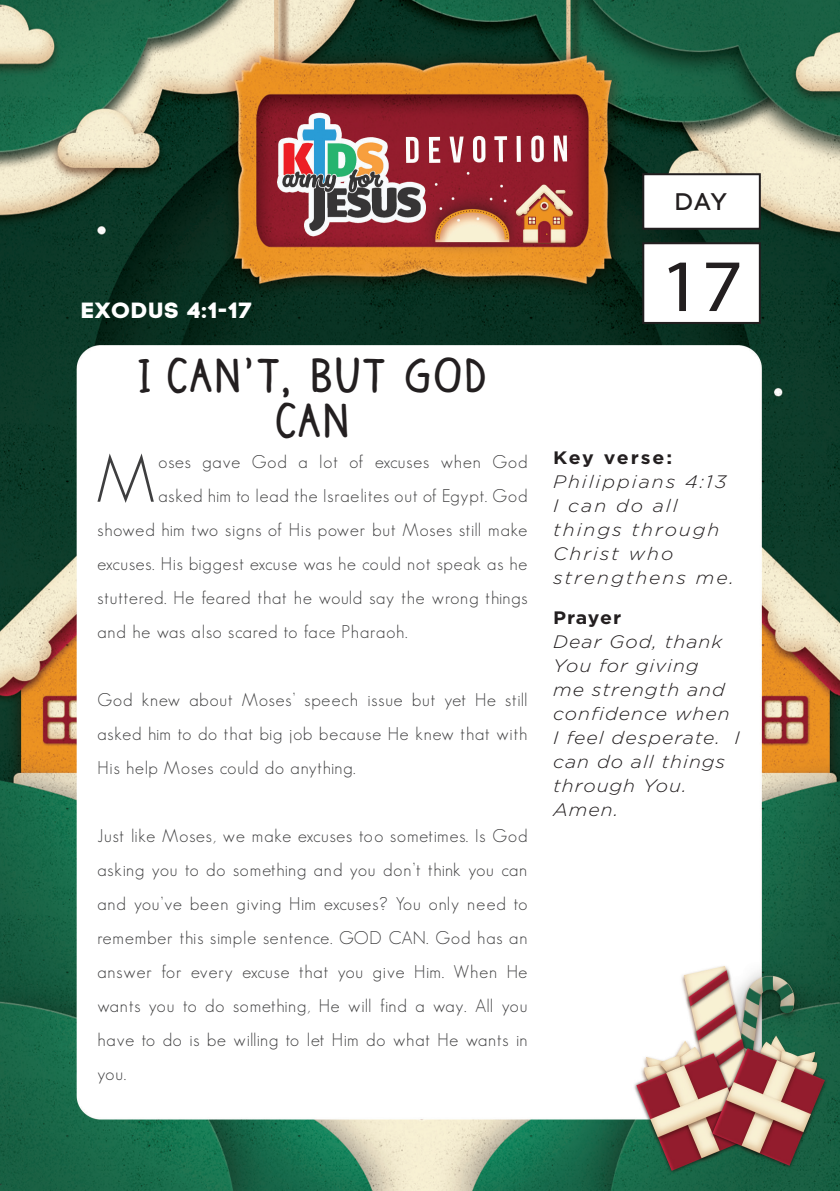
<style>
.page{position:relative;width:840px;height:1191px;background:#fff}
.page>*{position:absolute;margin:0;border:0;box-sizing:border-box;transform-origin:0 0}
.t1{font:74.4px "Myriad Hebrew";color:#231f20;scale:1.08 1}
.t2{font:300 65.6px "Geosans";color:#3e3e3f}
.t3{font:700 44px/45.2px "Claire Hand";letter-spacing:.05em;color:#231f20;text-align:center}
.t4{font:24px "Code Pro";color:#231f20;scale:1.08 1}
.t5{font:22px "Code Pro Bold";letter-spacing:.055em;color:#fff;scale:1.08 1}
.t6{font:300 18px/34px "Geosans";letter-spacing:.05em;color:#3e3e3f;text-align:justify}
.t7{font:italic 300 18px/24px "Gotham";letter-spacing:.05em;color:#231f20;scale:1.08 1}
.t8{font:italic 300 18px/24px "Gotham";letter-spacing:.1em;color:#231f20;scale:1.08 1}
.t9{font:700 18px "Gotham";letter-spacing:.07em;color:#231f20;scale:1.08 1}
</style>
<div class="page">
<img style="left:0;top:0;width:839px;height:1191px">
<div style="left:643px;top:174px;width:116px;height:55px;background:#fff"></div>
<div style="left:642px;top:173px;width:118px;height:57px;border:2px solid #231f20"></div>
<div style="left:643px;top:243px;width:116px;height:80px;background:#fff"></div>
<div style="left:642px;top:242px;width:118px;height:82px;border:2px solid #231f20"></div>
<p class="t5" style="left:82px;top:297px;width:159px">EXODUS 4:1-17</p>
<p class="t3" style="left:139px;top:352px;width:348px">I CAN’T, BUT GOD<br>CAN</p>
<h2 class="t2" style="left:96px;top:442px;width:61px">M</h2>
<p class="t6" style="left:158px;top:444px;width:370px">oses gave God a lot of excuses when God</p>
<p class="t6" style="left:158px;top:478px;width:370px">asked him to lead the Israelites out of Egypt. God</p>
<p class="t6" style="left:97px;top:512px;width:431px">showed him two signs of His power but Moses still make</p>
<p class="t6" style="left:97px;top:546px;width:431px">excuses. His biggest excuse was he could not speak as he</p>
<p class="t6" style="left:97px;top:580px;width:431px">stuttered. He feared that he would say the wrong things</p>
<p class="t6" style="left:97px;top:614px;width:311px">and he was also scared to face Pharaoh.</p>
<p class="t6" style="left:97px;top:682px;width:431px">God knew about Moses’ speech issue but yet He still asked him to do that big job because He knew that with His help Moses could do anything.</p>
<p class="t6" style="left:97px;top:818px;width:431px">Just like Moses, we make excuses too sometimes. Is God asking you to do something and you don’t think you can and you’ve been giving Him excuses? You only need to remember this simple sentence. GOD CAN. God has an answer for every excuse that you give Him. When He wants you to do something, He will find a way. All you have to do is be willing to let Him do what He wants in you.</p>
<p class="t4" style="left:675px;top:189px;width:50px">day</p>
<p class="t1" style="left:659px;top:245px;width:78px">17</p>
<p class="t9" style="left:553px;top:445px;width:112px">Key verse:</p>
<p class="t8" style="left:553px;top:469px;width:162px">Philippians 4:13</p>
<p class="t8" style="left:553px;top:493px;width:169px">I can do all things through<br>Christ who strengthens me.</p>
<p class="t9" style="left:553px;top:606px;width:64px">Prayer</p>
<p class="t7" style="left:553px;top:629px;width:174px">Dear God, thank<br>You for giving<br>me strength and confidence when<br>I feel desperate. I can do all things through You.<br>Amen.</p>
</div>
